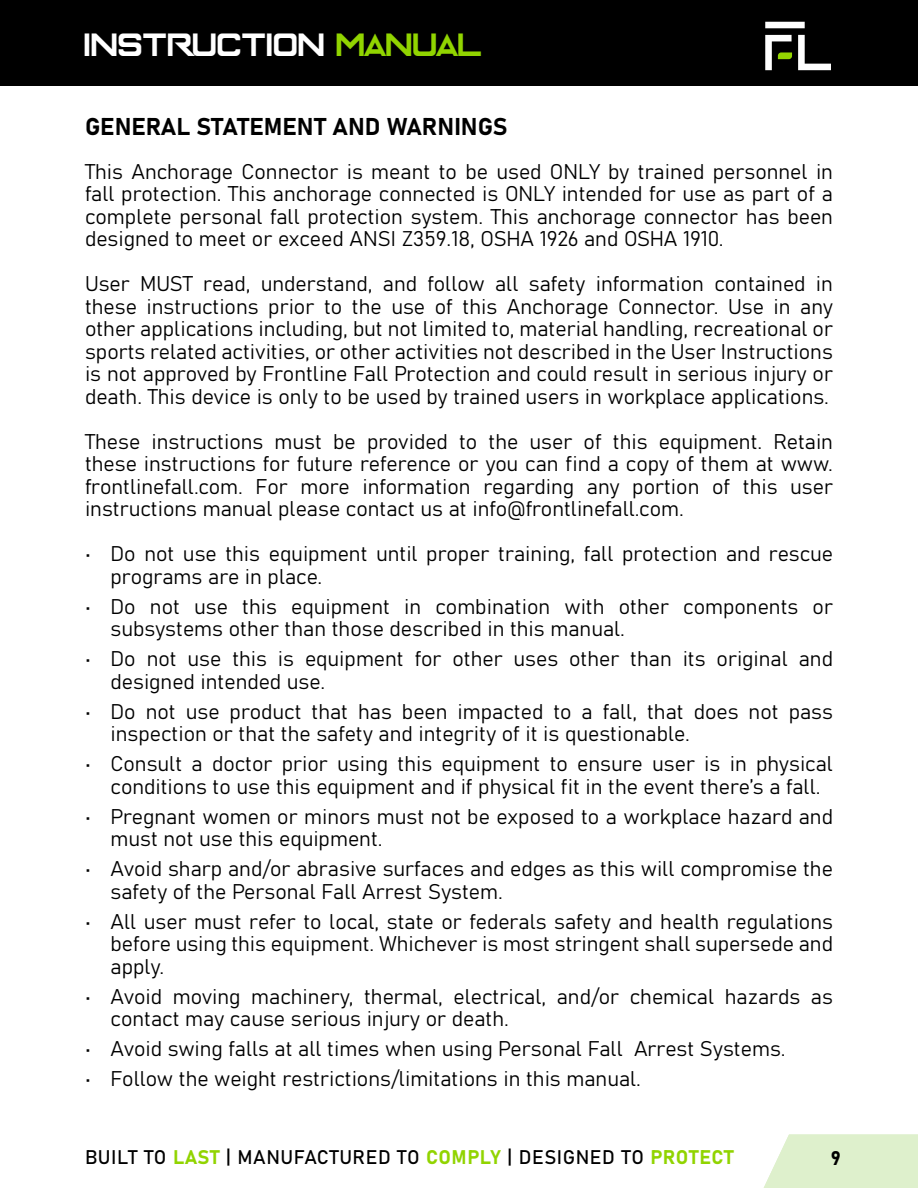
<style>
.page{position:relative;width:918px;height:1188px;background:#fff}
.page>*{position:absolute;margin:0;border:0;box-sizing:border-box;transform-origin:0 0}
.t1{font:36px "Enter The Grid";color:#fff}
.t2{font:24px "Bahnschrift";color:#000}
.t3{font:21px/22.5px "Bahnschrift";color:#000}
.t4{font:19.5px "Bahnschrift";letter-spacing:.03em;color:#000}
.s1{color:#91d400}
</style>
<div class="page">
<div style="left:0;top:0;width:918px;height:85px;background:#000"></div>
<svg style="left:765px;top:22px;width:66px;height:48px"></svg>
<svg style="left:764px;top:1135px;width:154px;height:53px;background:#e0f1d0"></svg>
<h1 class="t1" style="left:85px;top:33px;width:400px">INSTRUCTION <span class="s1">MANUAL</span></h1>
<p class="t2" style="left:85px;top:108px;width:424px">GENERAL STATEMENT AND WARNINGS</p>
<p class="t3" style="left:85px;top:159px;width:749px;text-align:justify">This Anchorage Connector is meant to be used ONLY by trained personnel in fall protection. This anchorage connected is ONLY intended for use as part of a complete personal fall protection system. This anchorage connector has been designed to meet or exceed ANSI Z359.18, OSHA 1926 and OSHA 1910.</p>
<p class="t3" style="left:85px;top:271px;width:750px;text-align:justify">User MUST read, understand, and follow all safety information contained in these instructions prior to the use of this Anchorage Connector. Use in any other applications including, but not limited to, material handling, recreational or sports related activities, or other activities not described in the User Instructions is not approved by Frontline Fall Protection and could result in serious injury or death. This device is only to be used by trained users in workplace applications.</p>
<p class="t3" style="left:85px;top:429px;width:750px;text-align:justify">These instructions must be provided to the user of this equipment. Retain these instructions for future reference or you can find a copy of them at www. frontlinefall.com. For more information regarding any portion of this user instructions manual please contact us at info@frontlinefall.com.</p>
<p class="t3" style="left:111px;top:541px;width:724px;text-indent:-26px">• Do not use this equipment until proper training, fall protection and rescue programs are in place.</p>
<p class="t3" style="left:111px;top:594px;width:724px;text-indent:-26px">• Do not use this equipment in combination with other components or subsystems other than those described in this manual.</p>
<p class="t3" style="left:111px;top:646px;width:724px;text-indent:-26px">• Do not use this is equipment for other uses other than its original and designed intended use.</p>
<p class="t3" style="left:111px;top:699px;width:724px;text-indent:-26px">• Do not use product that has been impacted to a fall, that does not pass inspection or that the safety and integrity of it is questionable.</p>
<p class="t3" style="left:111px;top:751px;width:724px;text-indent:-26px">• Consult a doctor prior using this equipment to ensure user is in physical conditions to use this equipment and if physical fit in the event there’s a fall.</p>
<p class="t3" style="left:111px;top:804px;width:724px;text-indent:-26px">• Pregnant women or minors must not be exposed to a workplace hazard and must not use this equipment.</p>
<p class="t3" style="left:111px;top:856px;width:724px;text-indent:-26px">• Avoid sharp and/or abrasive surfaces and edges as this will compromise the safety of the Personal Fall Arrest System.</p>
<p class="t3" style="left:111px;top:909px;width:724px;text-align:justify;text-indent:-26px">• All user must refer to local, state or federals safety and health regulations before using this equipment. Whichever is most stringent shall supersede and apply.</p>
<p class="t3" style="left:111px;top:984px;width:724px;text-indent:-26px">• Avoid moving machinery, thermal, electrical, and/or chemical hazards as contact may cause serious injury or death.</p>
<p class="t3" style="left:85px;top:1036px;width:702px">• Avoid swing falls at all times when using Personal Fall Arrest Systems.</p>
<p class="t3" style="left:85px;top:1066px;width:558px">• Follow the weight restrictions/limitations in this manual.</p>
<p class="t4" style="left:85px;top:1142px;width:650px">BUILT TO <span class="s1">LAST</span> | MANUFACTURED TO <span class="s1">COMPLY</span> | DESIGNED TO <span class="s1">PROTECT</span></p>
<p class="t4" style="left:831px;top:1145px;width:13px">91</p>
</div>
